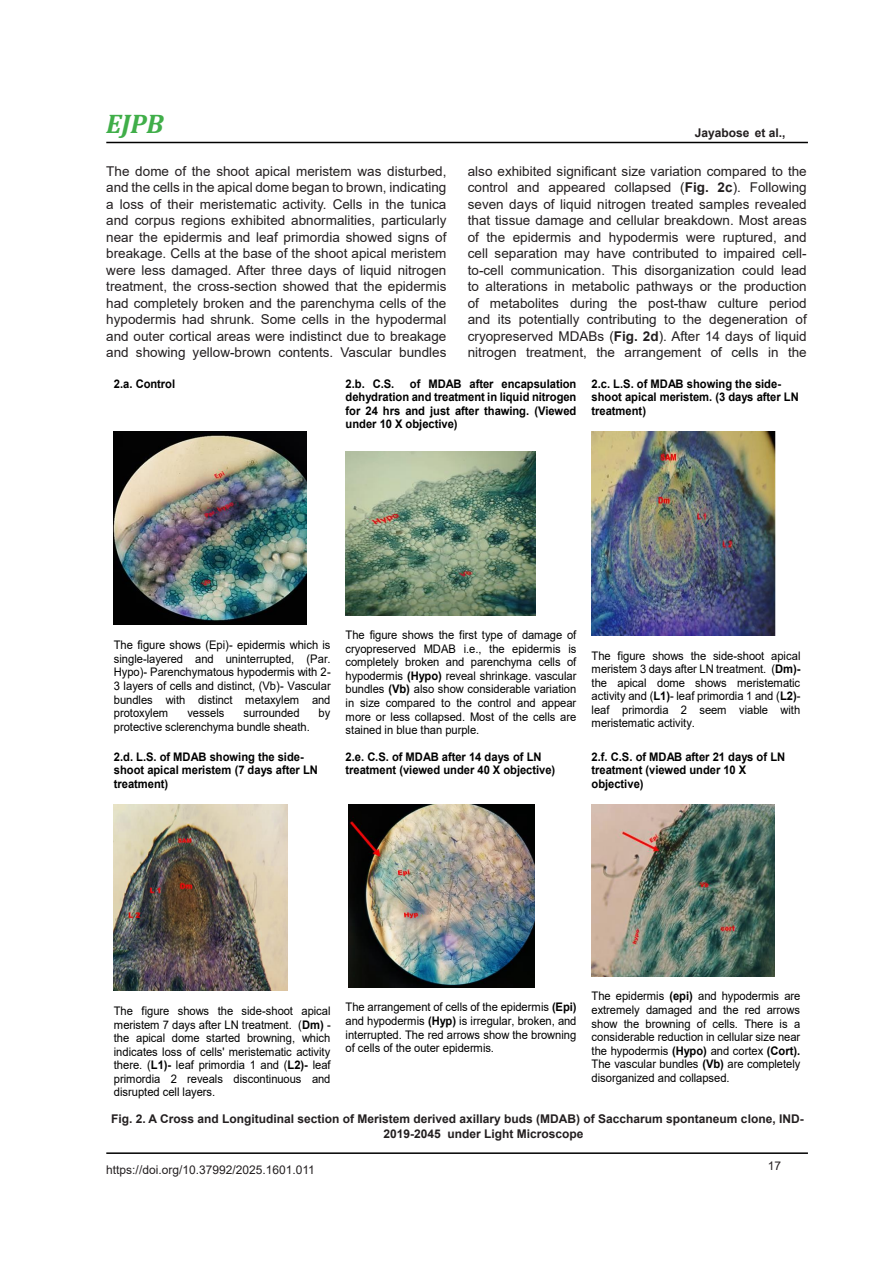
<style>
.page{position:relative;width:893px;height:1263px;background:#fff}
.page>*{position:absolute;margin:0;border:0;box-sizing:border-box;transform-origin:0 0}
.t1{font:italic 700 27px "Cambria";color:#40ae49}
.body_text{font:13.5px/16.5px "Arial";color:#231f20;text-align:justify}
.References{font:700 12px/15.3px "Arial";color:#231f20}
.t2{font:12px "Arial";color:#231f20}
.t3{font:11.85px/13.5px "Arial";letter-spacing:-.005em;color:#000;text-align:justify;scale:.95 1}
.t4{font:700 11.85px/13.5px "Arial";letter-spacing:-.005em;color:#000;scale:.95 1}
.s1{font-weight:700}
</style>
<div class="page">
<hr style="left:106px;top:1152px;width:702px;height:2px;background:#000">
<hr style="left:106px;top:142px;width:702px;height:1px;background:#000">
<img style="left:114px;top:431px;width:193px;height:194px">
<img style="left:345px;top:451px;width:190px;height:164px">
<img style="left:591px;top:431px;width:184px;height:204px">
<img style="left:114px;top:804px;width:173px;height:187px">
<img style="left:349px;top:804px;width:185px;height:183px">
<img style="left:591px;top:804px;width:183px;height:172px">
<h1 class="t1" style="left:106px;top:105px;width:59px">EJPB</h1>
<p class="References" style="left:695px;top:125px;width:92px">Jayabose et al.,</p>
<p class="body_text" style="left:106px;top:163px;width:342px">The dome of the shoot apical meristem was disturbed, and the cells in the apical dome began to brown, indicating a loss of their meristematic activity. Cells in the tunica and corpus regions exhibited abnormalities, particularly near the epidermis and leaf primordia showed signs of breakage. Cells at the base of the shoot apical meristem were less damaged. After three days of liquid nitrogen treatment, the cross-section showed that the epidermis had completely broken and the parenchyma cells of the hypodermis had shrunk. Some cells in the hypodermal and outer cortical areas were indistinct due to breakage and showing yellow-brown contents. Vascular bundles</p>
<p class="body_text" style="left:468px;top:163px;width:341px">also exhibited significant size variation compared to the control and appeared collapsed (<span class="s1">Fig. 2c</span>). Following seven days of liquid nitrogen treated samples revealed that tissue damage and cellular breakdown. Most areas of the epidermis and hypodermis were ruptured, and cell separation may have contributed to impaired cell&shy;to-cell communication. This disorganization could lead to alterations in metabolic pathways or the production of metabolites during the post-thaw culture period and its potentially contributing to the degeneration of cryopreserved MDABs (<span class="s1">Fig. 2d</span>). After 14 days of liquid nitrogen treatment, the arrangement of cells in the</p>
<p class="t4" style="left:114px;top:377px;width:66px">2.a. Control</p>
<p class="t4" style="left:346px;top:377px;width:245px;text-align:justify;text-indent:64px">of MDAB after encapsulation dehydration and treatment in liquid nitrogen for 24 hrs and just after thawing. (Viewed under 10 X objective)</p>
<p class="t4" style="left:346px;top:377px;width:53px">2.b. C.S.</p>
<p class="t4" style="left:592px;top:377px;width:220px">2.c. L.S. of MDAB showing the side&shy;shoot apical meristem. (3 days after LN treatment)</p>
<p class="t3" style="left:114px;top:638px;width:230px">The figure shows (Epi)- epidermis which is single-layered and uninterrupted, (Par.<br>Hypo)- Parenchymatous hypodermis with 2- 3 layers of cells and distinct, (Vb)- Vascular bundles with distinct metaxylem and protoxylem</p>
<p class="t3" style="left:187px;top:706px;width:40px">vessels</p>
<p class="t3" style="left:243px;top:706px;width:61px">surrounded</p>
<p class="t3" style="left:319px;top:706px;width:14px">by</p>
<p class="t3" style="left:114px;top:719px;width:208px">protective sclerenchyma bundle sheath.</p>
<p class="t4" style="left:114px;top:750px;width:216px">2.d. L.S. of MDAB showing the side&shy;shoot apical meristem (7 days after LN treatment)</p>
<p class="t3" style="left:346px;top:628px;width:245px">The figure shows the first type of damage of cryopreserved MDAB i.e., the epidermis is completely broken and parenchyma cells of hypodermis <span class="s1">(Hypo)</span> reveal shrinkage. vascular bundles <span class="s1">(Vb)</span> also show considerable variation in size compared to the control and appear more or less collapsed. Most of the cells are stained in blue than purple.</p>
<p class="t4" style="left:346px;top:750px;width:222px">2.e. C.S. of MDAB after 14 days of LN treatment (viewed under 40 X objective)</p>
<p class="t3" style="left:592px;top:649px;width:222px">The figure shows the side-shoot apical meristem 3 days after LN treatment. (<span class="s1">Dm)- </span>the apical dome shows meristematic activity and (<span class="s1">L1)</span>- leaf primordia 1 and (<span class="s1">L2)</span>- leaf primordia 2 seem viable with meristematic activity.</p>
<p class="t4" style="left:592px;top:750px;width:205px">2.f. C.S. of MDAB after 21 days of LN treatment (viewed under 10 X objective)</p>
<p class="t3" style="left:114px;top:1004px;width:230px">The figure shows the side-shoot apical meristem 7 days after LN treatment. (<span class="s1">Dm)</span> - the apical dome started browning, which indicates loss of cells' meristematic activity there. (<span class="s1">L1)-</span> leaf primordia 1 and (<span class="s1">L2)-</span> leaf primordia 2 reveals discontinuous and disrupted cell layers.</p>
<p class="t3" style="left:346px;top:1000px;width:245px">The arrangement of cells of the epidermis <span class="s1">(Epi) </span>and hypodermis <span class="s1">(Hyp)</span> is irregular, broken, and interrupted. The red arrows show the browning of cells of the outer epidermis.</p>
<p class="t3" style="left:592px;top:989px;width:221px">The epidermis <span class="s1">(epi)</span> and hypodermis are extremely damaged and the red arrows show the browning of cells. There is a considerable reduction in cellular size near the hypodermis <span class="s1">(Hypo)</span> and cortex <span class="s1">(Cort).<br></span>The vascular bundles <span class="s1">(Vb)</span> are completely disorganized and collapsed.</p>
<p class="References" style="left:384px;top:1111px;width:422px;text-indent:-272px">Fig. 2. A Cross and Longitudinal section of Meristem derived axillary buds (MDAB) of Saccharum spontaneum clone, IND-<br>2019-2045 under Light Microscope</p>
<p class="t2" style="left:106px;top:1161px;width:210px">https://doi.org/10.37992/2025.1601.011</p>
<p class="t2" style="left:768px;top:1157px;width:15px">17</p>
</div>
